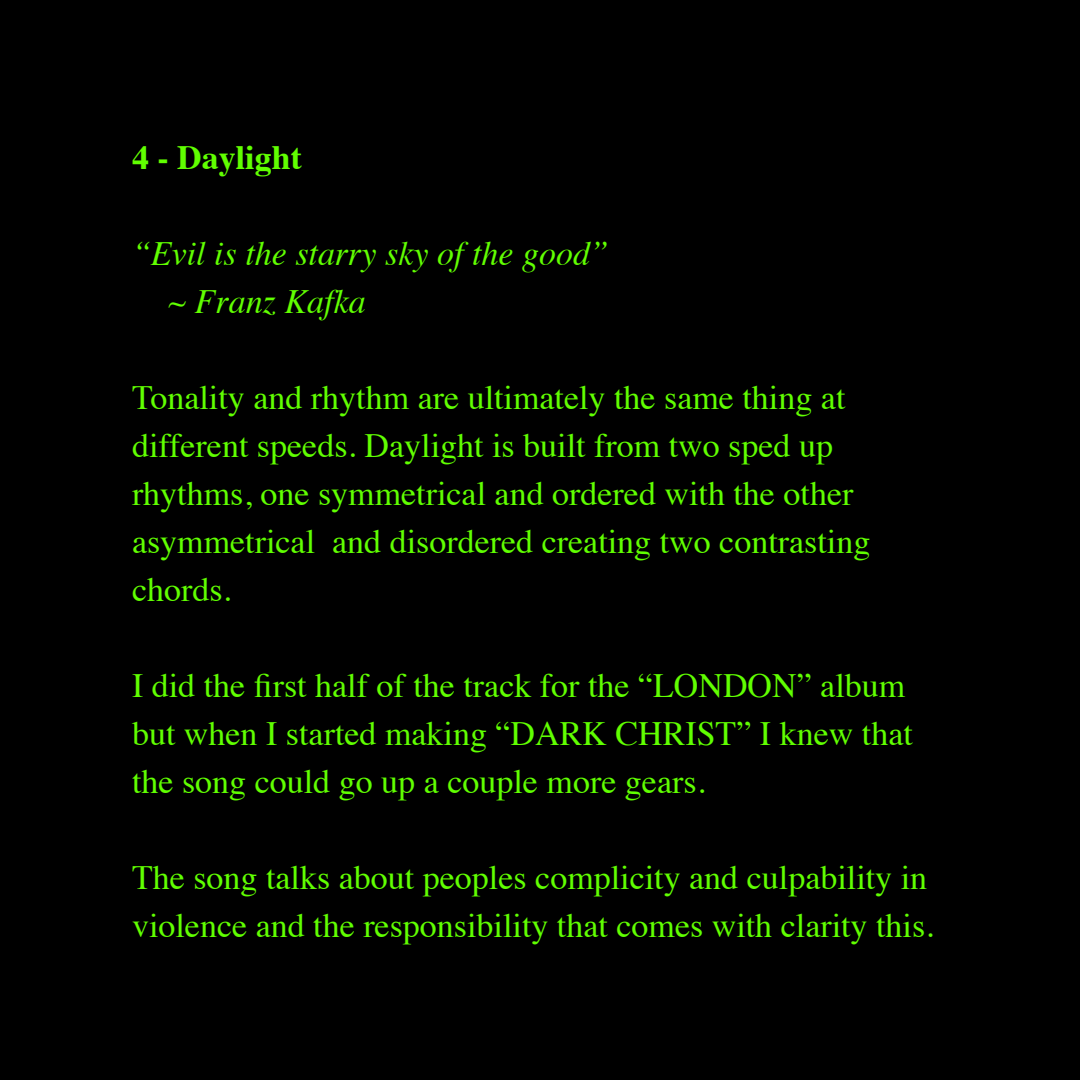
<style>
.page{position:relative;width:1080px;height:1080px;background:#fff}
.page>*{position:absolute;margin:0;border:0;box-sizing:border-box;transform-origin:0 0}
.t1{font:34px/48px "Times";color:#60ff00}
.t2{font:italic 34px/48px "Times";color:#60ff00}
.t3{font:700 34px "Times";color:#60ff00}
</style>
<div class="page">
<div style="left:0;top:1px;width:1079px;height:1079px;background:#000"></div>
<p class="t3" style="left:132px;top:125px;width:171px">4 - Daylight</p>
<p class="t2" style="left:168px;top:227px;width:442px;text-indent:-36px">“Evil is the starry sky of the good” ~ Franz Kafka</p>
<p class="t1" style="left:132px;top:370px;width:740px">Tonality and rhythm are ultimately the same thing at different speeds. Daylight is built from two sped up rhythms, one symmetrical and ordered with the other asymmetrical and disordered creating two contrasting chords.</p>
<p class="t1" style="left:132px;top:659px;width:782px">I did the first half of the track for the “LONDON” album but when I started making “DARK CHRIST” I knew that the song could go up a couple more gears.</p>
<p class="t1" style="left:132px;top:851px;width:803px">The song talks about peoples complicity and culpability in violence and the responsibility that comes with clarity this.</p>
</div>
